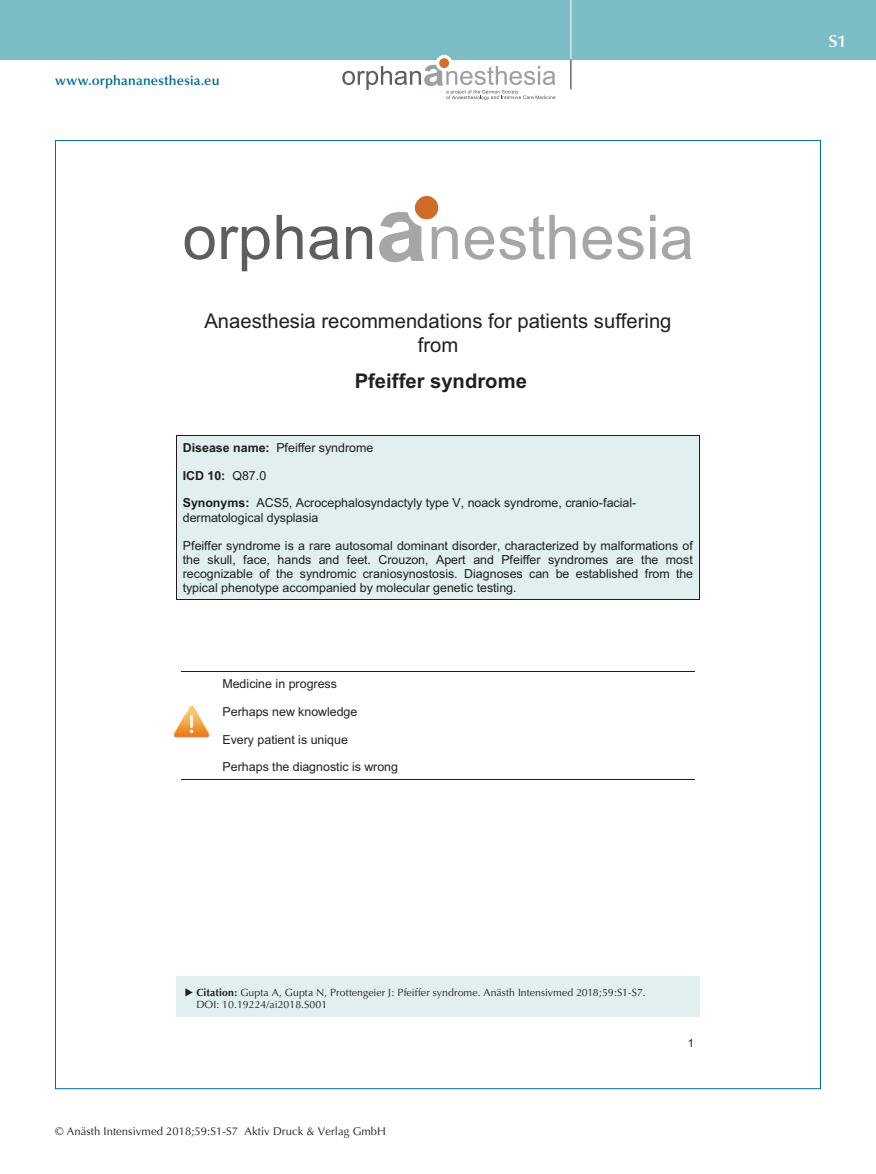
<style>
.page{position:relative;width:876px;height:1174px;background:#fff}
.page>*{position:absolute;margin:0;border:0;box-sizing:border-box;transform-origin:0 0}
.t1{font:61.65px "Arial";letter-spacing:.005em;color:#a4a6a8}
.t2{font:20.25px/23.4px "Arial";color:#231f20;text-align:center}
.t3{font:700 20.25px "Arial";color:#231f20}
.t4{font:600 17.25px "Optima";color:#fff}
.t5{font:600 13.5px "Optima";letter-spacing:.015em;color:#006b98}
.t6{font:12.45px/14.2px "Arial";color:#231f20}
.t7{font:700 12.45px "Arial";color:#231f20}
.t8{font:11.25px "Optima";letter-spacing:.005em;color:#231f20}
.t9{font:11.25px "Arial";color:#231f20}
.t10{font:10.5px/12px "Optima";letter-spacing:.005em;color:#231f20}
.s1{color:#5c5e60}
.s2{font-weight:700;font-size:92.4px}
.s3{font-weight:700}
.s4{font-weight:400}
</style>
<div class="page">
<div style="left:0;top:0;width:876px;height:60px;background:#7cbcc5"></div>
<hr style="left:571px;top:0;width:1px;height:60px;background:#fff">
<svg style="left:571px;top:60px;width:1px;height:29px"></svg>
<svg style="left:436px;top:55px;width:16px;height:16px"></svg>
<div style="left:439px;top:58px;width:10px;height:10px;background:#d0732a;border-radius:50%"></div>
<svg style="left:342px;top:65px;width:213px;height:35px"></svg>
<svg style="left:414px;top:196px;width:25px;height:24px"></svg>
<hr style="left:176px;top:435px;width:523px;height:1px;background:#231f20">
<hr style="left:181px;top:671px;width:514px;height:1px;background:#231f20">
<hr style="left:181px;top:778px;width:514px;height:1px;background:#231f20">
<img style="left:173px;top:705px;width:37px;height:33px">
<div style="left:176px;top:436px;width:524px;height:164px;background:#e2eff1"></div>
<div style="left:176px;top:976px;width:523px;height:40px;background:#e2eff1"></div>
<p class="t5" style="left:55px;top:73px;width:166px">www.orphananesthesia.eu</p>
<h1 class="t1" style="left:183px;top:197px;width:513px"><span class="s1">orphan</span><span class="s2">a</span>nesthesia</h1>
<h2 class="t2" style="left:204px;top:310px;width:469px">Anaesthesia recommendations for patients suffering from</h2>
<h2 class="t3" style="left:355px;top:368px;width:174px">Pfeiffer syndrome</h2>
<p class="t6" style="left:183px;top:440px;width:192px"><span class="s3">Disease name:</span> Pfeiffer syndrome</p>
<p class="t7" style="left:183px;top:467px;width:85px">ICD 10: <span class="s4">Q87.0</span></p>
<p class="t6" style="left:183px;top:496px;width:455px"><span class="s3">Synonyms:</span> ACS5, Acrocephalosyndactyly type V, noack syndrome, cranio-facial&shy;dermatological dysplasia</p>
<p class="t6" style="left:183px;top:538px;width:512px;text-align:justify">Pfeiffer syndrome is a rare autosomal dominant disorder, characterized by malformations of the skull, face, hands and feet. Crouzon, Apert and Pfeiffer syndromes are the most recognizable of the syndromic craniosynostosis. Diagnoses can be established from the typical phenotype accompanied by molecular genetic testing.</p>
<p class="t6" style="left:223px;top:677px;width:116px">Medicine in progress</p>
<p class="t6" style="left:223px;top:704px;width:136px">Perhaps new knowledge</p>
<p class="t6" style="left:223px;top:732px;width:127px">Every patient is unique</p>
<p class="t6" style="left:223px;top:760px;width:177px">Perhaps the diagnostic is wrong</p>
<p class="t10" style="left:196px;top:986px;width:451px"><span class="s3">Citation:</span> Gupta A, Gupta N, Prottengeier J: Pfeiffer syndrome. Anästh Intensivmed 2018;59:S1-S7.<br>DOI: 10.19224/ai2018.S001</p>
<p class="t8" style="left:55px;top:1125px;width:332px">© Anästh Intensivmed 2018;59:S1-S7 Aktiv Druck &amp; Verlag GmbH</p>
<p class="t9" style="left:688px;top:1035px;width:8px">1</p>
<h3 class="t4" style="left:829px;top:31px;width:19px">S1</h3>
</div>
